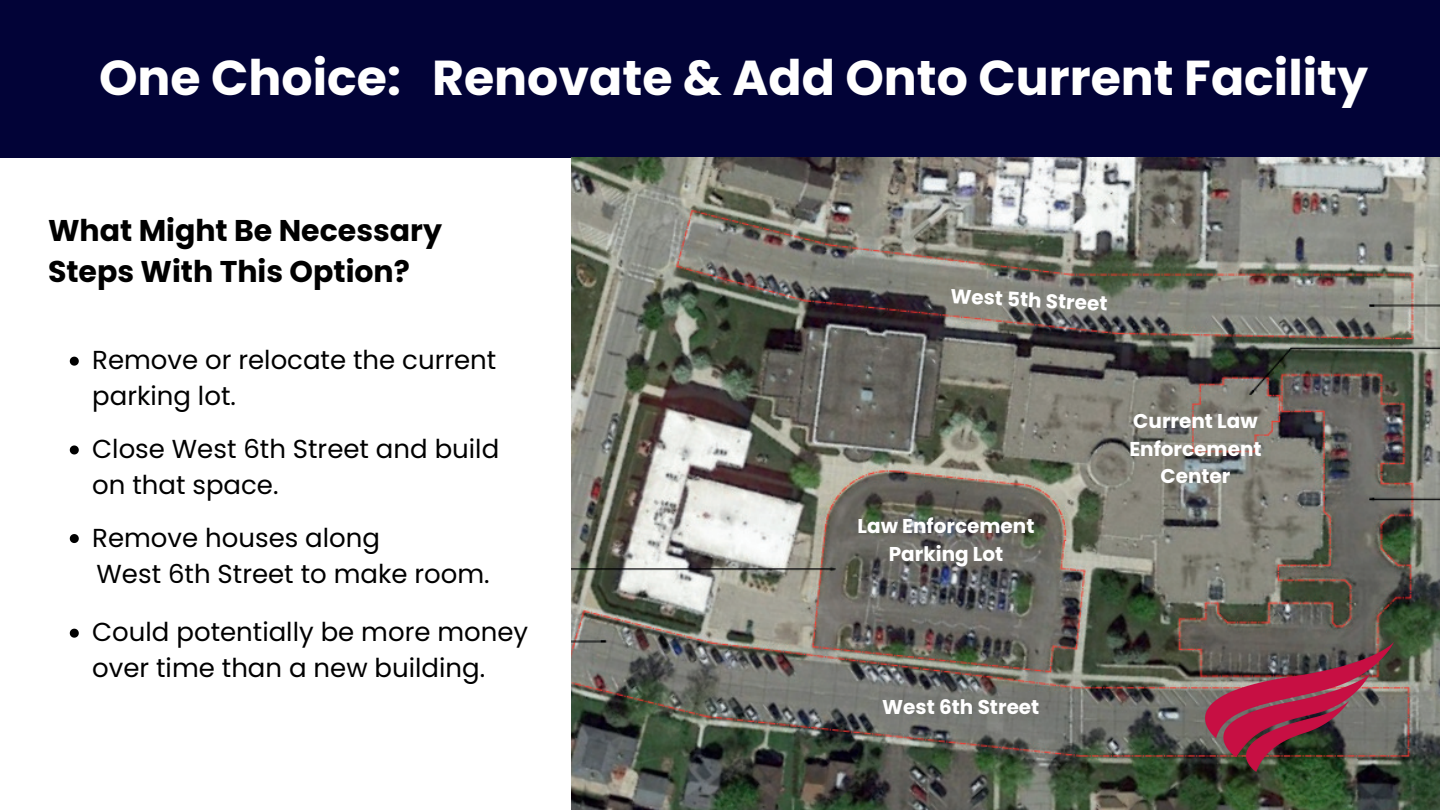
<style>
.page{position:relative;width:1440px;height:810px;background:#fff}
.page>*{position:absolute;margin:0;border:0;box-sizing:border-box;transform-origin:0 0}
.t1{font:700 49px "Poppins";color:#fff}
.t2{font:700 30px/41.2px "Poppins";color:#000}
.t3{font:26px/36px "Poppins";color:#000}
.t4{font:700 20px/27.8px "Poppins";color:#fff;text-align:center}
</style>
<div class="page">
<div style="left:0;top:0;width:1440px;height:157px;background:#020337"></div>
<svg style="left:70px;top:629px;width:9px;height:9px"></svg>
<svg style="left:70px;top:357px;width:9px;height:9px"></svg>
<img style="left:571px;top:157px;width:869px;height:653px">
<img style="left:1206px;top:643px;width:187px;height:129px">
<svg style="left:70px;top:445px;width:9px;height:9px"></svg>
<svg style="left:70px;top:534px;width:9px;height:9px"></svg>
<h1 class="t1" style="left:99px;top:49px;width:1271px">One Choice: Renovate &amp; Add Onto Current Facility</h1>
<p class="t2" style="left:48px;top:210px;width:395px">What Might Be Necessary<br>Steps With This Option?</p>
<p class="t3" style="left:92px;top:342px;width:406px">Remove or relocate the current parking lot.</p>
<p class="t3" style="left:92px;top:431px;width:409px">Close West 6th Street and build on that space.</p>
<p class="t3" style="left:92px;top:520px;width:399px">Remove houses along<br>West 6th Street to make room.</p>
<p class="t3" style="left:92px;top:614px;width:438px">Could potentially be more money over time than a new building.</p>
<p class="t4" style="left:951px;top:282px;width:159px;rotate:3deg">West 5th Street</p>
<p class="t4" style="left:858px;top:513px;width:178px">Law Enforcement<br>Parking Lot</p>
<p class="t4" style="left:1129px;top:407px;width:134px">Current Law<br>Enforcement<br>Center</p>
<p class="t4" style="left:882px;top:693px;width:159px">West 6th Street</p>
</div>
